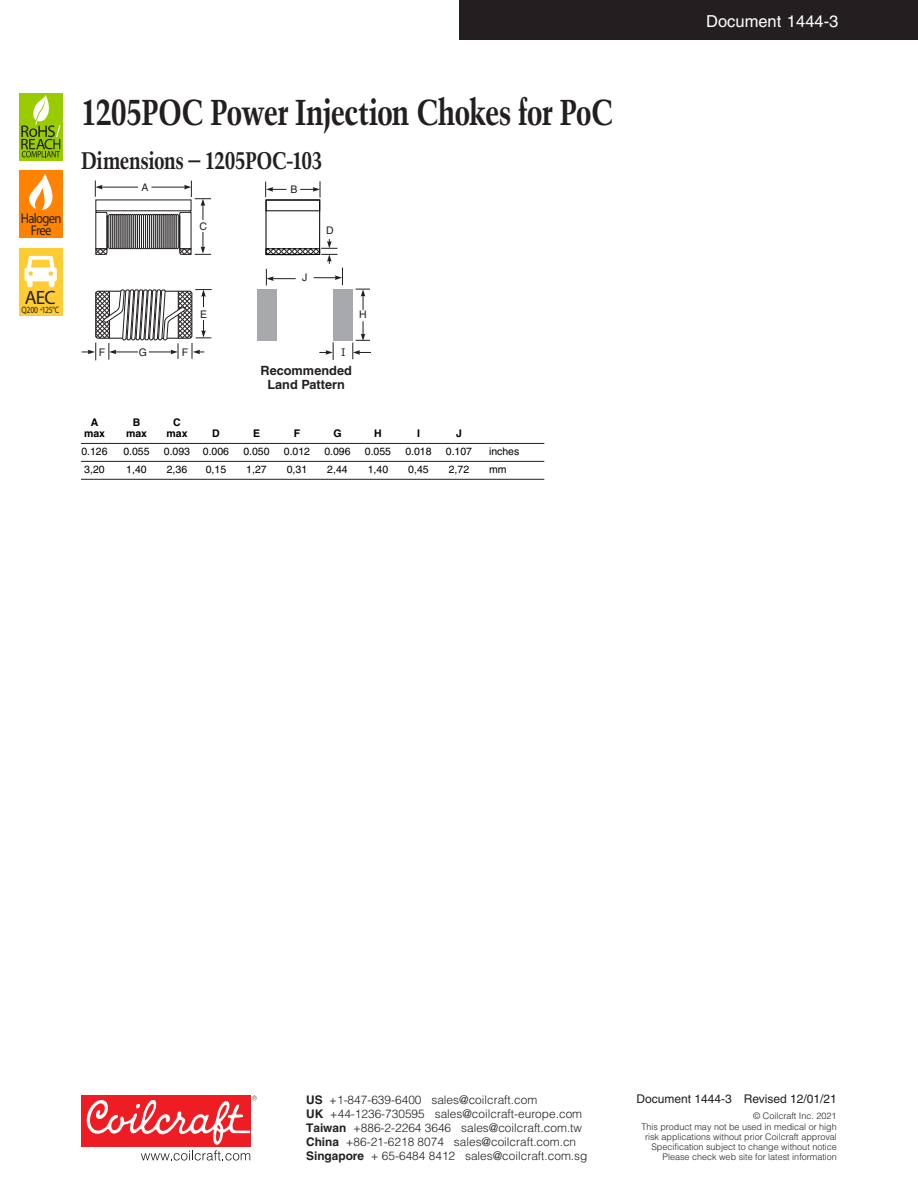
<style>
.page{position:relative;width:918px;height:1188px;background:#fff}
.page>*{position:absolute;margin:0;border:0;box-sizing:border-box;transform-origin:0 0}
.Subhead_-_16_Point_T{font:700 condensed 36px "Trump Mediaeval";letter-spacing:-.03em;color:#231f20}
.Subhead_-_16_Point_T-2{font:700 condensed 24px "Trump Mediaeval";letter-spacing:-.02em;color:#231f20}
.t1{font:19.35px "Myriad Pro";color:#231f20}
.t2{font:16.5px "Helvetica";color:#fff}
.t3{font:14.1px/11.7px "Myriad Pro";letter-spacing:-.055em;color:#231f20;text-align:center;scale:.9 1}
.t4{font:700 12.75px/13.6px "Helvetica";color:#231f20;text-align:center}
.t5{font:12px "Helvetica";color:#231f20}
.t6{font:300 11.85px "Helvetica";color:#231f20}
.t7{font:700 11.85px/14.1px "Helvetica";color:#231f20}
.Dimensions_2{font:10.5px "Helvetica";color:#000}
.Dimensions{font:700 10.5px "Helvetica";color:#000}
.t8{font:10.5px "Helvetica";color:#231f20}
.t9{font:10.5px "Verdana";color:#231f20}
.t10{font:9.3px "Myriad Pro";letter-spacing:-.015em;color:#231f20;scale:.81 1}
.t11{font:300 9px/9.9px "Helvetica";color:#231f20;text-align:right}
.s1{font-size:6.6px}
.s2{font-weight:700}
</style>
<div class="page">
<div style="left:459px;top:0;width:459px;height:40px;background:#231f20"></div>
<div style="left:81px;top:1096px;width:169px;height:51px;background:#ee1d23"></div>
<svg style="left:86px;top:1096px;width:171px;height:65px"></svg>
<div style="left:19px;top:248px;width:44px;height:68px;background:#fc3"></div>
<svg style="left:25px;top:256px;width:32px;height:31px"></svg>
<div style="left:19px;top:171px;width:44px;height:67px;background:#ff8300"></div>
<svg style="left:29px;top:174px;width:24px;height:36px"></svg>
<div style="left:19px;top:93px;width:44px;height:67px;background:#9c0"></div>
<svg style="left:21px;top:95px;width:39px;height:62px"></svg>
<div style="left:257px;top:289px;width:20px;height:51px;background:#a8a9ad"></div>
<svg style="left:319px;top:342px;width:15px;height:18px"></svg>
<svg style="left:356px;top:289px;width:14px;height:21px"></svg>
<svg style="left:352px;top:321px;width:19px;height:38px"></svg>
<svg style="left:95px;top:181px;width:116px;height:74px"></svg>
<div style="left:333px;top:289px;width:20px;height:51px;background:#a8a9ad"></div>
<svg style="left:265px;top:181px;width:78px;height:104px"></svg>
<svg style="left:82px;top:289px;width:130px;height:71px"></svg>
<hr style="left:81px;top:443px;width:463px;height:1px;background:#231f20">
<hr style="left:81px;top:461px;width:463px;height:1px;background:#231f20">
<hr style="left:81px;top:479px;width:463px;height:1px;background:#231f20">
<p class="t3" style="left:21px;top:212px;width:47px">Halogen<br>Free</p>
<h3 class="t1" style="left:25px;top:286px;width:32px">AEC</h3>
<p class="t10" style="left:22px;top:304px;width:48px">Q200 <span class="s1">+</span>125°C</p>
<p class="Subhead_-_16_Point_T" style="left:81px;top:90px;width:534px">1205POC Power Injection Chokes for PoC</p>
<p class="Subhead_-_16_Point_T-2" style="left:81px;top:145px;width:243px">Dimensions – 1205POC-103</p>
<p class="t8" style="left:142px;top:181px;width:9px">A</p>
<p class="t8" style="left:290px;top:183px;width:9px">B</p>
<p class="t8" style="left:199px;top:220px;width:9px">C</p>
<p class="t8" style="left:326px;top:224px;width:9px">D</p>
<p class="t8" style="left:99px;top:346px;width:8px">F</p>
<p class="t8" style="left:139px;top:346px;width:10px">G</p>
<p class="t8" style="left:182px;top:346px;width:8px">F</p>
<p class="t8" style="left:200px;top:308px;width:9px">E</p>
<p class="t8" style="left:302px;top:272px;width:7px">J</p>
<p class="t8" style="left:359px;top:308px;width:9px">H</p>
<p class="t9" style="left:341px;top:346px;width:6px">I</p>
<p class="t4" style="left:260px;top:364px;width:93px">Recommended<br>Land Pattern</p>
<p class="Dimensions" style="left:91px;top:416px;width:9px">A</p>
<p class="Dimensions" style="left:133px;top:416px;width:9px">B</p>
<p class="Dimensions" style="left:173px;top:416px;width:9px">C</p>
<p class="Dimensions" style="left:84px;top:427px;width:23px">max</p>
<p class="Dimensions" style="left:126px;top:427px;width:23px">max</p>
<p class="Dimensions" style="left:167px;top:427px;width:23px">max</p>
<p class="Dimensions" style="left:212px;top:427px;width:9px">D</p>
<p class="Dimensions" style="left:253px;top:427px;width:9px">E</p>
<p class="Dimensions" style="left:294px;top:427px;width:8px">F</p>
<p class="Dimensions" style="left:333px;top:427px;width:10px">G</p>
<p class="Dimensions" style="left:374px;top:427px;width:9px">H</p>
<p class="Dimensions" style="left:417px;top:427px;width:4px">I</p>
<p class="Dimensions" style="left:456px;top:427px;width:7px">J</p>
<p class="Dimensions_2" style="left:81px;top:445px;width:28px">0.126</p>
<p class="Dimensions_2" style="left:123px;top:445px;width:28px">0.055</p>
<p class="Dimensions_2" style="left:164px;top:445px;width:67px">0.093 0.006</p>
<p class="Dimensions_2" style="left:243px;top:445px;width:28px">0.050</p>
<p class="Dimensions_2" style="left:284px;top:445px;width:28px">0.012</p>
<p class="Dimensions_2" style="left:324px;top:445px;width:28px">0.096</p>
<p class="Dimensions_2" style="left:365px;top:445px;width:28px">0.055</p>
<p class="Dimensions_2" style="left:405px;top:445px;width:28px">0.018</p>
<p class="Dimensions_2" style="left:446px;top:445px;width:28px">0.107</p>
<p class="Dimensions_2" style="left:489px;top:445px;width:32px">inches</p>
<p class="Dimensions_2" style="left:84px;top:463px;width:22px">3,20</p>
<p class="Dimensions_2" style="left:126px;top:463px;width:22px">1,40</p>
<p class="Dimensions_2" style="left:167px;top:463px;width:22px">2,36</p>
<p class="Dimensions_2" style="left:206px;top:463px;width:22px">0,15</p>
<p class="Dimensions_2" style="left:246px;top:463px;width:22px">1,27</p>
<p class="Dimensions_2" style="left:287px;top:463px;width:22px">0,31</p>
<p class="Dimensions_2" style="left:327px;top:463px;width:22px">2,44</p>
<p class="Dimensions_2" style="left:368px;top:463px;width:22px">1,40</p>
<p class="Dimensions_2" style="left:408px;top:463px;width:22px">0,45</p>
<p class="Dimensions_2" style="left:449px;top:463px;width:22px">2,72</p>
<p class="Dimensions_2" style="left:489px;top:463px;width:19px">mm</p>
<h3 class="t2" style="left:706px;top:11px;width:134px">Document 1444-3</h3>
<p class="t5" style="left:637px;top:1092px;width:202px">Document 1444-3 Revised 12/01/21</p>
<p class="t6" style="left:306px;top:1092px;width:233px"><span class="s2">US</span> +1-847-639-6400 sales@coilcraft.com</p>
<p class="t6" style="left:330px;top:1107px;width:254px">+44-1236-730595 sales@coilcraft-europe.com</p>
<p class="t6" style="left:353px;top:1121px;width:231px">+886-2-2264 3646 sales@coilcraft.com.tw</p>
<p class="t6" style="left:346px;top:1135px;width:232px">+86-21-6218 8074 sales@coilcraft.com.cn</p>
<p class="t6" style="left:371px;top:1149px;width:218px">+ 65-6484 8412 sales@coilcraft.com.sg</p>
<p class="t7" style="left:306px;top:1107px;width:60px">UK<br>Taiwan<br>China<br>Singapore</p>
<p class="t11" style="left:641px;top:1110px;width:197px;line-height:11.4px">© Coilcraft Inc. 2021<br>This product may not be used in medical or high</p>
<p class="t11" style="left:645px;top:1132px;width:196px">risk applications without prior Coilcraft approval.<br>Specification subject to change without notice.<br>Please check web site for latest information.</p>
</div>
